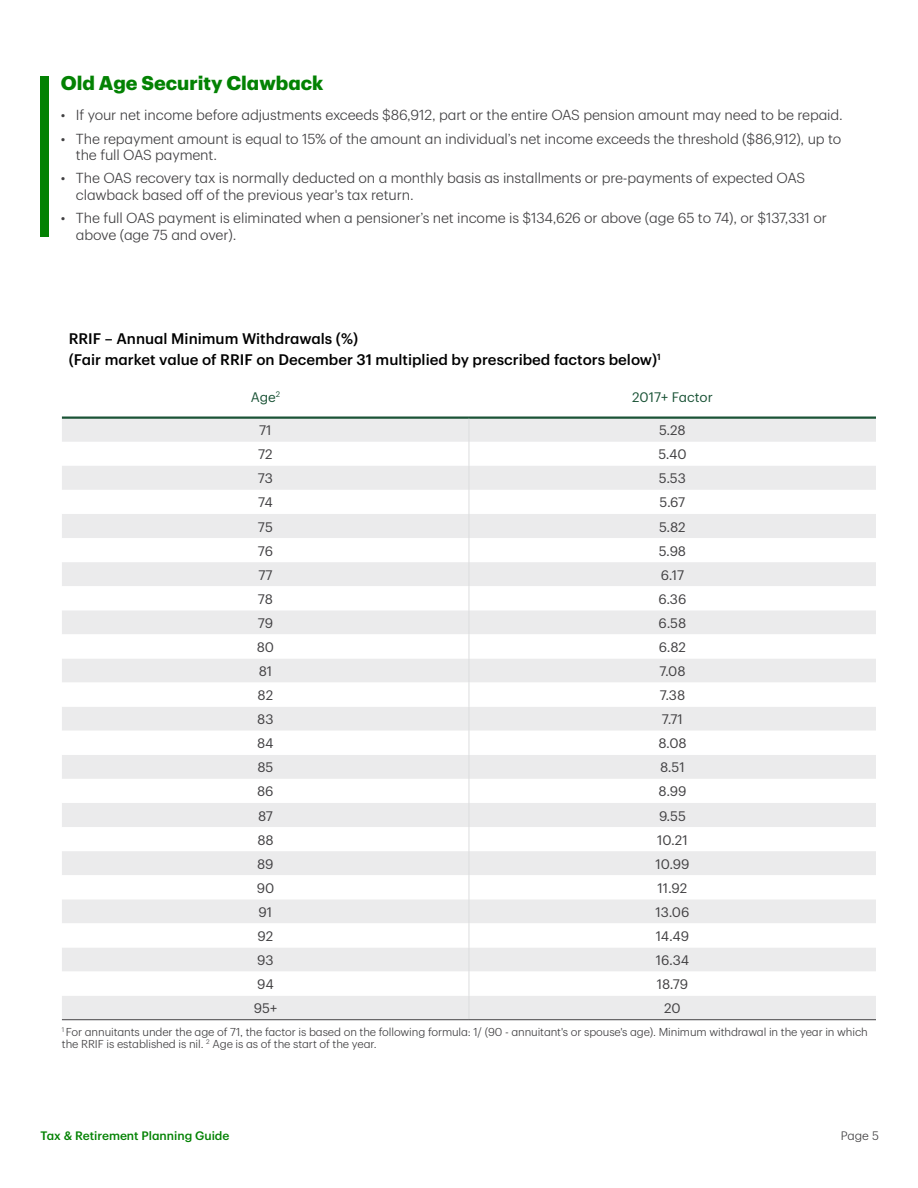
<style>
.page{position:relative;width:918px;height:1188px;background:#fff}
.page>*{position:absolute;margin:0;border:0;box-sizing:border-box;transform-origin:0 0}
.Sidebar_Title_H2{font:700 19.5px "TD Graphik";color:#038203}
.Chart_Title{font:500 15px "TD Graphik";color:#000}
.Sidebar_bullets_P{font:300 14.25px/16.5px "TD Graphik";letter-spacing:-.01em;color:#414042}
.Table_Content_text_8{font:13.5px "TD Graphik";letter-spacing:-.005em;color:#414042}
.Table_Header_Text_Ce{font:13.5px "TD Graphik";color:#1a5336}
.t1{font:500 12px "TD Graphik";color:#038203}
.t2{font:300 12px "TD Graphik";color:#414042}
.Footnote{font:300 11.25px/12px "TD Graphik";letter-spacing:-.01em;color:#414042}
</style>
<div class="page">
<div style="left:40px;top:76px;width:10px;height:161px;background:#038203"></div>
<hr style="left:62px;top:417px;width:407px;height:2px;background:#1a5336">
<hr style="left:469px;top:417px;width:407px;height:2px;background:#1a5336">
<svg style="left:62px;top:418px;width:814px;height:601px"></svg>
<hr style="left:62px;top:1019px;width:407px;height:1px;background:#414042">
<hr style="left:469px;top:1019px;width:407px;height:1px;background:#414042">
<h2 class="Sidebar_Title_H2" style="left:61px;top:68px;width:264px">Old Age Security Clawback</h2>
<p class="Sidebar_bullets_P" style="left:61px;top:106px;width:783px">• If your net income before adjustments exceeds $86,912, part or the entire OAS pension amount may need to be repaid.</p>
<p class="Sidebar_bullets_P" style="left:76px;top:129px;width:767px;text-indent:-15px">• The repayment amount is equal to 15% of the amount an individual’s net income exceeds the threshold ($86,912), up to the full OAS payment.</p>
<p class="Sidebar_bullets_P" style="left:76px;top:169px;width:731px;text-indent:-15px">• The OAS recovery tax is normally deducted on a monthly basis as installments or pre-payments of expected OAS clawback based off of the previous year's tax return.</p>
<p class="Sidebar_bullets_P" style="left:76px;top:208px;width:753px;text-indent:-15px">• The full OAS payment is eliminated when a pensioner’s net income is $134,626 or above (age 65 to 74), or $137,331 or above (age 75 and over).</p>
<p class="Chart_Title" style="left:69px;top:327px;width:291px">RRIF – Annual Minimum Withdrawals (%)</p>
<p class="Chart_Title" style="left:69px;top:348px;width:594px">(Fair market value of RRIF on December 31 multiplied by prescribed factors below)<sup>1</sup></p>
<p class="Table_Header_Text_Ce" style="left:251px;top:387px;width:31px">Age<sup>2</sup></p>
<p class="Table_Header_Text_Ce" style="left:632px;top:387px;width:82px">2017+ Factor</p>
<p class="Table_Content_text_8" style="left:259px;top:420px;width:14px">71</p>
<p class="Table_Content_text_8" style="left:659px;top:420px;width:28px">5.28</p>
<p class="Table_Content_text_8" style="left:258px;top:444px;width:16px">72</p>
<p class="Table_Content_text_8" style="left:658px;top:444px;width:30px">5.40</p>
<p class="Table_Content_text_8" style="left:258px;top:468px;width:17px">73</p>
<p class="Table_Content_text_8" style="left:659px;top:468px;width:29px">5.53</p>
<p class="Table_Content_text_8" style="left:258px;top:492px;width:16px">74</p>
<p class="Table_Content_text_8" style="left:660px;top:492px;width:27px">5.67</p>
<p class="Table_Content_text_8" style="left:258px;top:517px;width:17px">75</p>
<p class="Table_Content_text_8" style="left:659px;top:517px;width:28px">5.82</p>
<p class="Table_Content_text_8" style="left:258px;top:541px;width:17px">76</p>
<p class="Table_Content_text_8" style="left:659px;top:541px;width:29px">5.98</p>
<p class="Table_Content_text_8" style="left:258px;top:565px;width:16px">77</p>
<p class="Table_Content_text_8" style="left:661px;top:565px;width:25px">6.17</p>
<p class="Table_Content_text_8" style="left:258px;top:589px;width:17px">78</p>
<p class="Table_Content_text_8" style="left:658px;top:589px;width:29px">6.36</p>
<p class="Table_Content_text_8" style="left:258px;top:613px;width:17px">79</p>
<p class="Table_Content_text_8" style="left:659px;top:613px;width:29px">6.58</p>
<p class="Table_Content_text_8" style="left:257px;top:637px;width:19px">80</p>
<p class="Table_Content_text_8" style="left:659px;top:637px;width:29px">6.82</p>
<p class="Table_Content_text_8" style="left:259px;top:661px;width:15px">81</p>
<p class="Table_Content_text_8" style="left:659px;top:661px;width:28px">7.08</p>
<p class="Table_Content_text_8" style="left:258px;top:685px;width:17px">82</p>
<p class="Table_Content_text_8" style="left:660px;top:685px;width:27px">7.38</p>
<p class="Table_Content_text_8" style="left:257px;top:709px;width:18px">83</p>
<p class="Table_Content_text_8" style="left:662px;top:709px;width:23px">7.71</p>
<p class="Table_Content_text_8" style="left:257px;top:733px;width:18px">84</p>
<p class="Table_Content_text_8" style="left:658px;top:733px;width:30px">8.08</p>
<p class="Table_Content_text_8" style="left:257px;top:757px;width:18px">85</p>
<p class="Table_Content_text_8" style="left:660px;top:757px;width:26px">8.51</p>
<p class="Table_Content_text_8" style="left:257px;top:781px;width:18px">86</p>
<p class="Table_Content_text_8" style="left:659px;top:781px;width:29px">8.99</p>
<p class="Table_Content_text_8" style="left:258px;top:806px;width:16px">87</p>
<p class="Table_Content_text_8" style="left:659px;top:806px;width:28px">9.55</p>
<p class="Table_Content_text_8" style="left:257px;top:830px;width:18px">88</p>
<p class="Table_Content_text_8" style="left:657px;top:830px;width:32px">10.21</p>
<p class="Table_Content_text_8" style="left:257px;top:854px;width:18px">89</p>
<p class="Table_Content_text_8" style="left:656px;top:854px;width:35px">10.99</p>
<p class="Table_Content_text_8" style="left:257px;top:878px;width:19px">90</p>
<p class="Table_Content_text_8" style="left:658px;top:878px;width:31px">11.92</p>
<p class="Table_Content_text_8" style="left:259px;top:902px;width:15px">91</p>
<p class="Table_Content_text_8" style="left:656px;top:902px;width:35px">13.06</p>
<p class="Table_Content_text_8" style="left:258px;top:926px;width:17px">92</p>
<p class="Table_Content_text_8" style="left:656px;top:926px;width:35px">14.49</p>
<p class="Table_Content_text_8" style="left:257px;top:950px;width:18px">93</p>
<p class="Table_Content_text_8" style="left:656px;top:950px;width:35px">16.34</p>
<p class="Table_Content_text_8" style="left:257px;top:974px;width:18px">94</p>
<p class="Table_Content_text_8" style="left:657px;top:974px;width:33px">18.79</p>
<p class="Table_Content_text_8" style="left:254px;top:998px;width:25px">95+</p>
<p class="Table_Content_text_8" style="left:664px;top:998px;width:18px">20</p>
<p class="Footnote" style="left:62px;top:1025px;width:807px"><sup>1</sup> For annuitants under the age of 71, the factor is based on the following formula: 1/ (90 - annuitant's or spouse's age). Minimum withdrawal in the year in which the RRIF is established is nil. <sup>2</sup> Age is as of the start of the year.</p>
<p class="t1" style="left:41px;top:1126px;width:191px">Tax &amp; Retirement Planning Guide</p>
<p class="t2" style="left:841px;top:1126px;width:40px">Page 5</p>
</div>
